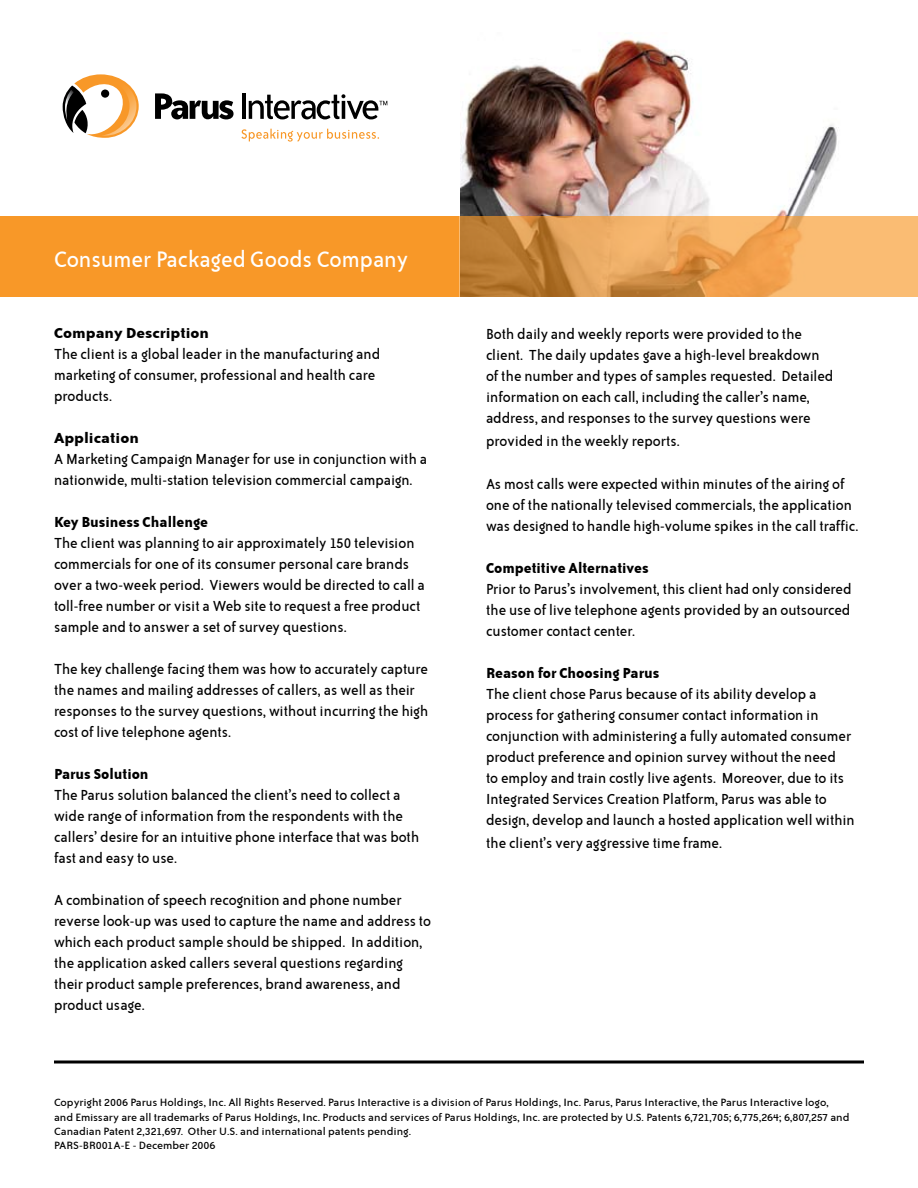
<style>
.page{position:relative;width:918px;height:1188px;background:#fff}
.page>*{position:absolute;margin:0;border:0;box-sizing:border-box;transform-origin:0 0}
.t1{font:25.5px "Bailey Sans ITCTT Book";color:#fff}
.t2{font:16.5px/21px "Bailey Sans ITCTT Book";color:#000}
.t3{font:16.5px "Bailey Sans ITCTT Bold";color:#000}
.t4{font:16.5px "Bailey Sans ITCTT Bold";color:#000;scale:1.1 1}
.t5{font:12px/14.4px "Bailey Sans ITCTT Book";color:#000;scale:1.1 1}
</style>
<div class="page">
<div style="left:0;top:216px;width:459px;height:81px;background:#f89828"></div>
<img style="left:460px;top:39px;width:379px;height:177px">
<svg style="left:63px;top:74px;width:76px;height:64px"></svg>
<svg style="left:155px;top:93px;width:79px;height:26px"></svg>
<hr style="left:242px;top:93px;width:4px;height:26px;background:#000">
<svg style="left:241px;top:129px;width:138px;height:13px"></svg>
<svg style="left:249px;top:94px;width:138px;height:25px"></svg>
<svg style="left:459px;top:216px;width:459px;height:81px"></svg>
<svg style="left:54px;top:1060px;width:810px;height:4px"></svg>
<h1 class="t1" style="left:54px;top:246px;width:356px">Consumer Packaged Goods Company</h1>
<p class="t4" style="left:54px;top:324px;width:142px">Company Description</p>
<p class="t2" style="left:54px;top:344px;width:328px">The client is a global leader in the manufacturing and marketing of consumer, professional and health care products.</p>
<p class="t4" style="left:54px;top:429px;width:79px">Application</p>
<p class="t2" style="left:54px;top:449px;width:375px">A Marketing Campaign Manager for use in conjunction with a nationwide, multi-station television commercial campaign.</p>
<p class="t3" style="left:54px;top:513px;width:156px">Key Business Challenge</p>
<p class="t2" style="left:54px;top:533px;width:372px">The client was planning to air approximately 150 television commercials for one of its consumer personal care brands over a two-week period. Viewers would be directed to call a toll-free number or visit a Web site to request a free product sample and to answer a set of survey questions.</p>
<p class="t2" style="left:54px;top:659px;width:376px">The key challenge facing them was how to accurately capture the names and mailing addresses of callers, as well as their responses to the survey questions, without incurring the high cost of live telephone agents.</p>
<p class="t3" style="left:54px;top:765px;width:96px">Parus Solution</p>
<p class="t2" style="left:54px;top:785px;width:367px">The Parus solution balanced the client’s need to collect a wide range of information from the respondents with the callers’ desire for an intuitive phone interface that was both fast and easy to use.</p>
<p class="t2" style="left:54px;top:890px;width:379px">A combination of speech recognition and phone number reverse look-up was used to capture the name and address to which each product sample should be shipped. In addition, the application asked callers several questions regarding their product sample preferences, brand awareness, and product usage.</p>
<p class="t2" style="left:486px;top:324px;width:349px">Both daily and weekly reports were provided to the client. The daily updates gave a high-level breakdown of the number and types of samples requested. Detailed information on each call, including the caller’s name, address, and responses to the survey questions were</p>
<p class="t2" style="left:486px;top:430px;width:195px">provided in the weekly reports.</p>
<p class="t2" style="left:486px;top:474px;width:374px">As most calls were expected within minutes of the airing of one of the nationally televised commercials, the application was designed to handle high-volume spikes in the call traffic.</p>
<p class="t3" style="left:486px;top:559px;width:164px">Competitive Alternatives</p>
<p class="t2" style="left:486px;top:579px;width:367px;text-align:justify">Prior to Parus’s involvement, this client had only considered the use of live telephone agents provided by an outsourced customer contact center.</p>
<p class="t3" style="left:486px;top:664px;width:175px">Reason for Choosing Parus</p>
<p class="t2" style="left:486px;top:684px;width:370px">The client chose Parus because of its ability develop a process for gathering consumer contact information in conjunction with administering a fully automated consumer product preference and opinion survey without the need<br>to employ and train costly live agents. Moreover, due to its Integrated Services Creation Platform, Parus was able to design, develop and launch a hosted application well within</p>
<p class="t2" style="left:486px;top:832px;width:238px">the client’s very aggressive time frame.</p>
<p class="t5" style="left:54px;top:1096px;width:725px">Copyright 2006 Parus Holdings, Inc. All Rights Reserved. Parus Interactive is a division of Parus Holdings, Inc. Parus, Parus Interactive, the Parus Interactive logo, and Emissary are all trademarks of Parus Holdings, Inc. Products and services of Parus Holdings, Inc. are protected by U.S. Patents 6,721,705; 6,775,264; 6,807,257 and Canadian Patent 2,321,697. Other U.S. and international patents pending.<br>PARS-BR001A-E - December 2006</p>
</div>
